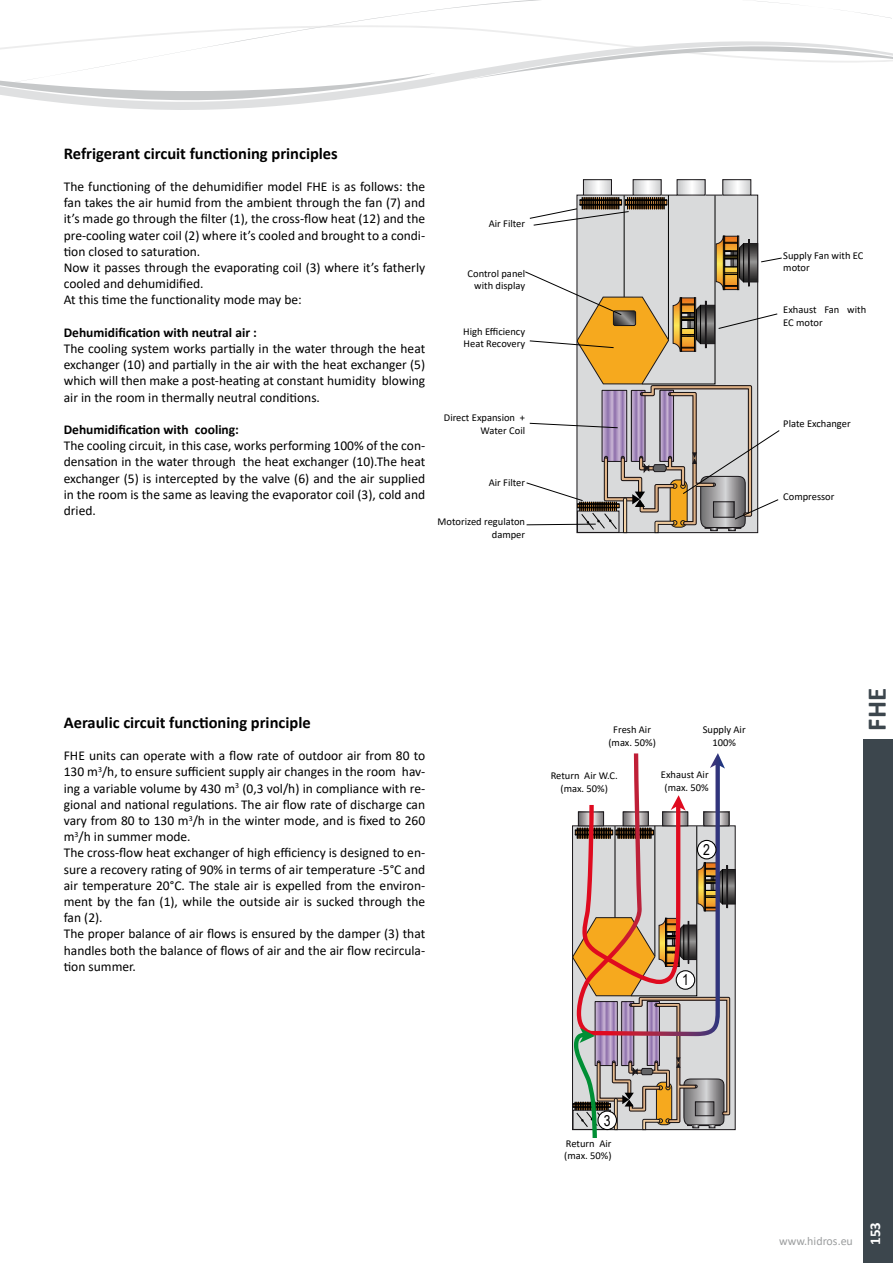
<style>
.page{position:relative;width:893px;height:1263px;background:#fff}
.page>*{position:absolute;margin:0;border:0;box-sizing:border-box;transform-origin:0 0}
.t1{font:700 27px "Calibri";color:#3c464d}
.t2{font:700 16.5px "Calibri";color:#000}
.t3{font:700 15px "Calibri";color:#fff}
.t4{font:15px "Arial Narrow";color:#000}
.t5{font:13.5px/16.2px "Calibri";color:#000}
.t6{font:700 13.5px "Calibri";color:#000}
.t7{font:12px "Calibri";color:#9c9e9f}
.t8{font:10.5px/12.6px "Calibri";color:#000;text-align:center}
</style>
<div class="page">
<div style="left:863px;top:739px;width:30px;height:524px;background:#3c464d"></div>
<svg style="left:0;top:4px;width:892px;height:106px"></svg>
<svg style="left:465px;top:44px;width:428px;height:36px"></svg>
<svg style="left:573px;top:753px;width:162px;height:384px"></svg>
<svg style="left:585px;top:182px;width:25px;height:11px"></svg>
<div style="left:583px;top:180px;width:29px;height:15px;border:1px solid #191619"></div>
<svg style="left:635px;top:182px;width:24px;height:11px"></svg>
<svg style="left:679px;top:182px;width:24px;height:11px"></svg>
<svg style="left:725px;top:182px;width:24px;height:11px"></svg>
<div style="left:676px;top:971px;width:19px;height:18px;background:#fff;border-radius:50%"></div>
<div style="left:676px;top:970px;width:19px;height:20px;border:1px solid #000;border-radius:50%"></div>
<div style="left:697px;top:840px;width:19px;height:19px;background:#fff;border-radius:50%"></div>
<div style="left:697px;top:840px;width:19px;height:19px;border:1px solid #000;border-radius:50%"></div>
<div style="left:598px;top:1111px;width:18px;height:18px;background:#fff;border-radius:50%"></div>
<div style="left:597px;top:1110px;width:20px;height:20px;border:1px solid #000;border-radius:50%"></div>
<svg style="left:525px;top:195px;width:257px;height:338px"></svg>
<p class="t2" style="left:64px;top:141px;width:276px">Refrigerant circuit functioning principles</p>
<p class="t5" style="left:64px;top:178px;width:363px">The functioning of the dehumidifier model FHE is as follows: the fan takes the air humid from the ambient through the fan (7) and it’s made go through the filter (1), the cross-flow heat (12) and the pre-cooling water coil (2) where it’s cooled and brought to a condi&shy;tion closed to saturation.<br>Now it passes through the evaporating coil (3) where it’s fatherly cooled and dehumidified.<br>At this time the functionality mode may be:</p>
<p class="t6" style="left:64px;top:323px;width:195px">Dehumidification with neutral air :</p>
<p class="t5" style="left:64px;top:340px;width:363px;text-align:justify">The cooling system works partially in the water through the heat exchanger (10) and partially in the air with the heat exchanger (5) which will then make a post-heating at constant humidity blowing air in the room in thermally neutral conditions.</p>
<p class="t6" style="left:64px;top:420px;width:177px">Dehumidification with cooling:</p>
<p class="t5" style="left:64px;top:437px;width:363px;text-align:justify">The cooling circuit, in this case, works performing 100% of the con&shy;densation in the water through the heat exchanger (10).The heat exchanger (5) is intercepted by the valve (6) and the air supplied in the room is the same as leaving the evaporator coil (3), cold and dried.</p>
<p class="t8" style="left:489px;top:217px;width:38px">Air Filter</p>
<p class="t8" style="left:468px;top:266px;width:59px;text-align:right">Control panel with display</p>
<p class="t8" style="left:463px;top:325px;width:63px;text-align:left">High Efficiency<br>Heat Recovery</p>
<p class="t8" style="left:783px;top:249px;width:82px;text-align:left">Supply Fan with EC motor</p>
<p class="t8" style="left:783px;top:303px;width:84px;text-align:left">Exhaust Fan with<br>EC motor</p>
<p class="t8" style="left:444px;top:411px;width:83px;text-align:right">Direct Expansion +<br>Water Coil</p>
<p class="t8" style="left:783px;top:417px;width:69px">Plate Exchanger</p>
<p class="t8" style="left:489px;top:475px;width:38px">Air Filter</p>
<p class="t8" style="left:438px;top:515px;width:89px;text-align:right">Motorized regulaton damper</p>
<p class="t8" style="left:783px;top:490px;width:53px">Compressor</p>
<p class="t2" style="left:64px;top:711px;width:248px">Aeraulic circuit functioning principle</p>
<p class="t5" style="left:64px;top:747px;width:363px">FHE units can operate with a flow rate of outdoor air from 80 to 130 m<sup>3</sup>/h, to ensure sufficient supply air changes in the room hav&shy;ing a variable volume by 430 m<sup>3</sup> (0,3 vol/h) in compliance with re&shy;gional and national regulations. The air flow rate of discharge can vary from 80 to 130 m<sup>3</sup>/h in the winter mode, and is fixed to 260 m<sup>3</sup>/h in summer mode.<br>The cross-flow heat exchanger of high efficiency is designed to en&shy;sure a recovery rating of 90% in terms of air temperature -5°C and air temperature 20°C. The stale air is expelled from the environ&shy;ment by the fan (1), while the outside air is sucked through the fan (2).<br>The proper balance of air flows is ensured by the damper (3) that handles both the balance of flows of air and the air flow recircula&shy;tion summer.</p>
<p class="t8" style="left:608px;top:723px;width:49px">Fresh Air (max. 50%)</p>
<p class="t8" style="left:551px;top:769px;width:69px">Return Air W.C. (max. 50%)</p>
<p class="t8" style="left:703px;top:723px;width:45px">Supply Air<br>100%</p>
<p class="t8" style="left:661px;top:768px;width:49px">Exhaust Air (max. 50%</p>
<p class="t4" style="left:703px;top:839px;width:8px">2</p>
<p class="t4" style="left:682px;top:969px;width:8px">1</p>
<h1 class="t1" style="left:858px;top:731px;width:45px;rotate:-90deg">FHE</h1>
<p class="t4" style="left:604px;top:1109px;width:8px">3</p>
<p class="t8" style="left:564px;top:1137px;width:49px;text-align:left">Return Air (max. 50%)</p>
<p class="t7" style="left:779px;top:1233px;width:75px">www.hidros.eu</p>
<p class="t3" style="left:865px;top:1245px;width:24px;rotate:-90deg">153</p>
</div>
